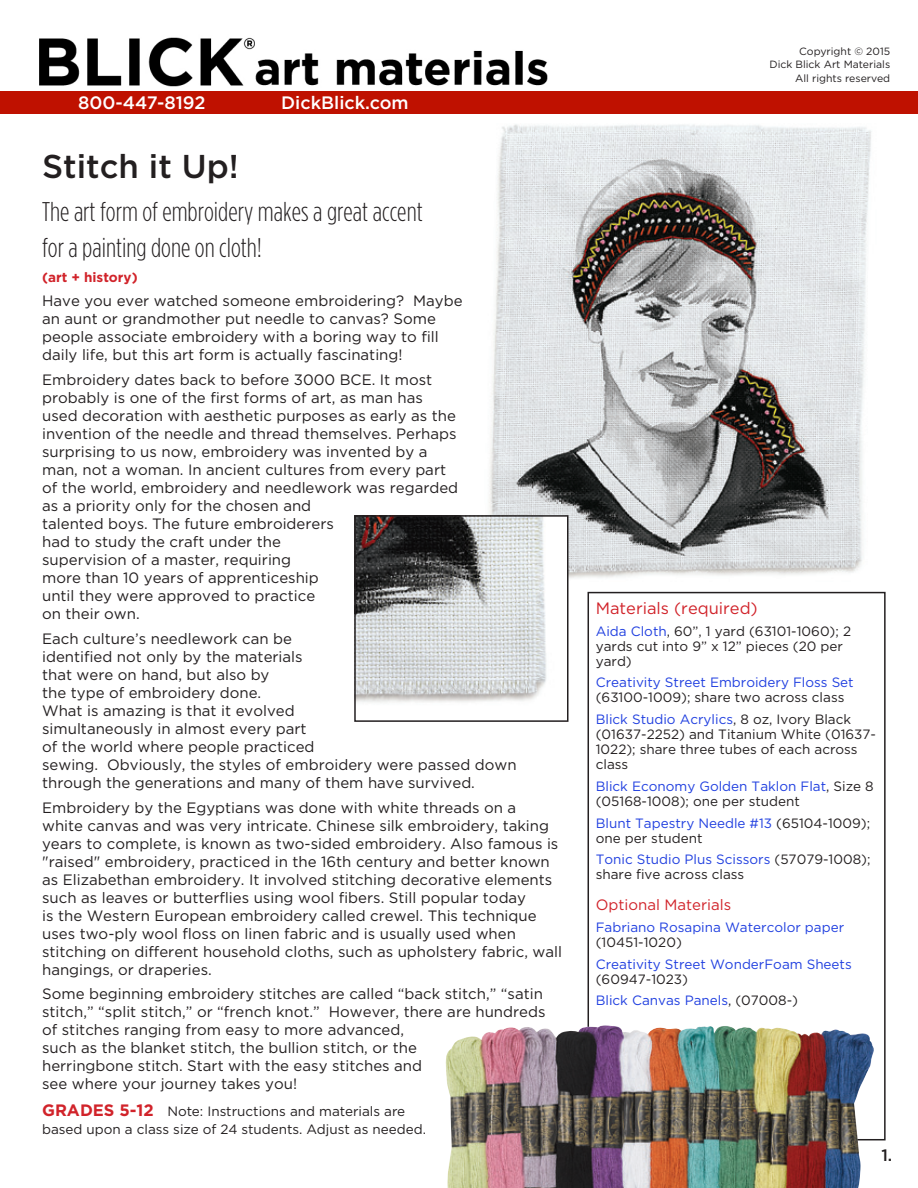
<style>
.page{position:relative;width:918px;height:1188px;background:#fff}
.page>*{position:absolute;margin:0;border:0;box-sizing:border-box;transform-origin:0 0}
.Cirriculum_links{font:500 33px "Gotham";color:#231f20}
.Cirriculum_links-2{font:300 27px/36px "Gotham Condensed";color:#231f20}
.t1{font:500 18px "Gotham";color:#fff}
.Materials_Heading{font:16.5px "Gotham";color:#d1232a}
.Materials_Heading-2{font:500 16.5px "Gotham";color:#231f20}
.Description{font:15px/18px "Gotham";color:#231f20}
.Materials_list{font:15px "Gotham";color:#d1232a}
.Materials_list-2{font:13.5px/15px "Gotham";color:#231f20}
.Materials_list-3{font:13.5px/15px "Gotham";color:#2140e0}
.Description-2{font:13.5px/18px "Gotham";color:#231f20}
.Cirriculum_links-3{font:700 13.5px "Gotham";color:#d1232a}
.t2{font:10.5px "Gotham";color:#231f20}
.s1{font-weight:700;font-size:16.5px;color:#d1232a}
.s2{color:#2140e0}
.s3{color:#231f20}
</style>
<div class="page">
<div style="left:0;top:91px;width:918px;height:22px;background:#bf1100"></div>
<img style="left:39px;top:37px;width:509px;height:50px">
<div style="left:588px;top:592px;width:298px;height:548px;border:2px solid #231f20"></div>
<img style="left:489px;top:124px;width:383px;height:460px">
<img style="left:357px;top:518px;width:208px;height:185px">
<div style="left:354px;top:515px;width:214px;height:207px;border:2px solid #231f20"></div>
<img style="left:445px;top:1024px;width:430px;height:164px">
<p class="t1" style="left:78px;top:92px;width:129px">800-447-8192</p>
<p class="t1" style="left:281px;top:92px;width:129px">DickBlick.com</p>
<p class="Cirriculum_links" style="left:42px;top:148px;width:198px">Stitch it Up!</p>
<p class="Cirriculum_links-2" style="left:42px;top:193px;width:382px">The art form of embroidery makes a great accent for a painting done on cloth!</p>
<p class="Cirriculum_links-3" style="left:42px;top:269px;width:97px">(art + history)</p>
<p class="Description" style="left:42px;top:292px;width:422px">Have you ever watched someone embroidering? Maybe an aunt or grandmother put needle to canvas? Some people associate embroidery with a boring way to fill daily life, but this art form is actually fascinating!</p>
<p class="Description" style="left:42px;top:371px;width:418px">Embroidery dates back to before 3000 BCE. It most probably is one of the first forms of art, as man has used decoration with aesthetic purposes as early as the invention of the needle and thread themselves. Perhaps surprising to us now, embroidery was invented by a man, not a woman. In ancient cultures from every part of the world, embroidery and needlework was regarded as a priority only for the chosen and<br>talented boys. The future embroiderers<br>had to study the craft under the<br>supervision of a master, requiring<br>more than 10 years of apprenticeship<br>until they were approved to practice<br>on their own.</p>
<p class="Description" style="left:42px;top:629px;width:476px">Each culture’s needlework can be<br>identified not only by the materials<br>that were on hand, but also by<br>the type of embroidery done.<br>What is amazing is that it evolved<br>simultaneously in almost every part<br>of the world where people practiced<br>sewing. Obviously, the styles of embroidery were passed down through the generations and many of them have survived.</p>
<p class="Description" style="left:42px;top:798px;width:521px">Embroidery by the Egyptians was done with white threads on a<br>white canvas and was very intricate. Chinese silk embroidery, taking years to complete, is known as two-sided embroidery. Also famous is "raised" embroidery, practiced in the 16th century and better known as Elizabethan embroidery. It involved stitching decorative elements such as leaves or butterflies using wool fibers. Still popular today<br>is the Western European embroidery called crewel. This technique uses two-ply wool floss on linen fabric and is usually used when stitching on different household cloths, such as upholstery fabric, wall hangings, or draperies.</p>
<p class="Description" style="left:42px;top:985px;width:505px">Some beginning embroidery stitches are called “back stitch,” “satin stitch,” “split stitch,” or “french knot.” However, there are hundreds of stitches ranging from easy to more advanced,<br>such as the blanket stitch, the bullion stitch, or the<br>herringbone stitch. Start with the easy stitches and<br>see where your journey takes you!</p>
<p class="Description-2" style="left:42px;top:1102px;width:385px"><span class="s1">GRADES 5-12</span> Note: Instructions and materials are based upon a class size of 24 students. Adjust as needed.</p>
<p class="t2" style="left:799px;top:45px;width:92px">Copyright © 2015</p>
<p class="t2" style="left:769px;top:59px;width:122px">Dick Blick Art Materials</p>
<p class="t2" style="left:795px;top:72px;width:97px">All rights reserved</p>
<p class="Materials_Heading" style="left:596px;top:599px;width:164px">Materials (required)</p>
<p class="Materials_list-2" style="left:596px;top:623px;width:257px"><span class="s2">Aida Cloth</span>, 60”, 1 yard (63101-1060); 2 yards cut into 9” x 12” pieces (20 per yard)</p>
<p class="Materials_list-3" style="left:596px;top:675px;width:259px">Creativity Street Embroidery Floss Set <span class="s3">(63100-1009); share two across class</span></p>
<p class="Materials_list-2" style="left:596px;top:712px;width:282px"><span class="s2">Blick Studio Acrylics</span>, 8 oz, Ivory Black (01637-2252) and Titanium White (01637-<br>1022); share three tubes of each across class</p>
<p class="Materials_list-2" style="left:596px;top:778px;width:280px"><span class="s2">Blick Economy Golden Taklon Flat</span>, Size 8 (05168-1008); one per student</p>
<p class="Materials_list-2" style="left:596px;top:815px;width:276px"><span class="s2">Blunt Tapestry Needle #13</span> (65104-1009); one per student</p>
<p class="Materials_list-2" style="left:596px;top:852px;width:276px"><span class="s2">Tonic Studio Plus Scissors</span> (57079-1008); share five across class</p>
<p class="Materials_list" style="left:596px;top:897px;width:137px">Optional Materials</p>
<p class="Materials_list-3" style="left:596px;top:919px;width:250px">Fabriano Rosapina Watercolor paper <span class="s3">(10451-1020)</span></p>
<p class="Materials_list-3" style="left:596px;top:956px;width:258px">Creativity Street WonderFoam Sheets <span class="s3">(60947-1023)</span></p>
<p class="Materials_list-3" style="left:596px;top:993px;width:204px">Blick Canvas Panels<span class="s3">, (07008-)</span></p>
<p class="Materials_Heading-2" style="left:881px;top:1146px;width:12px">1.</p>
</div>
